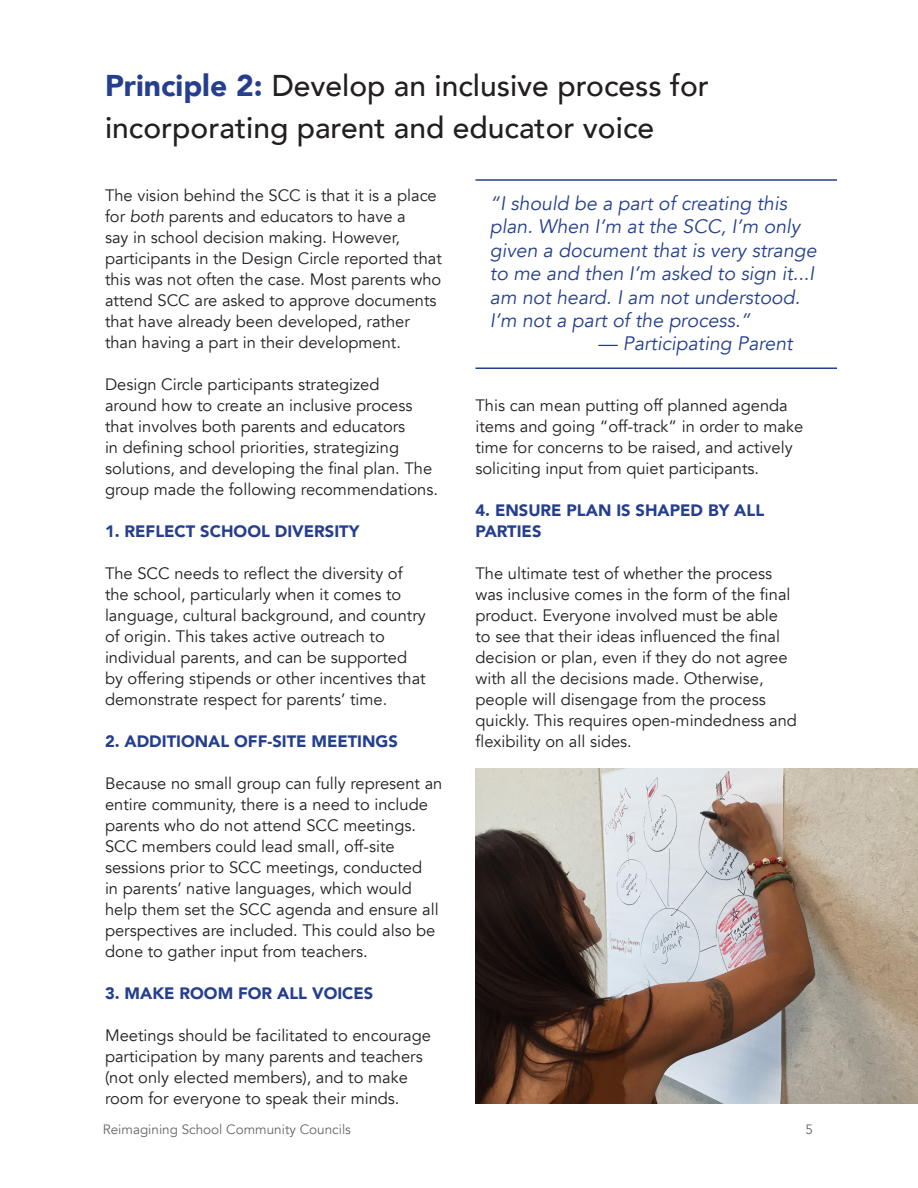
<style>
.page{position:relative;width:918px;height:1188px;background:#fff}
.page>*{position:absolute;margin:0;border:0;box-sizing:border-box;transform-origin:0 0}
.t1{font:500 30px/42px "Avenir";color:#231f20}
.t2{font:italic 19.5px/23.4px "Avenir";color:#253f8e}
.t3{font:16.5px/21px "Avenir";color:#231f20}
.t4{font:900 16.5px/21px "Avenir";color:#253f8e}
.t5{font:13.5px "Avenir";color:#696768}
.s1{font-weight:900;color:#253f8e}
.s2{font-style:italic}
</style>
<div class="page">
<img style="left:476px;top:768px;width:442px;height:336px">
<hr style="left:476px;top:179px;width:361px;height:2px;background:#253f8e">
<hr style="left:476px;top:368px;width:361px;height:1px;background:#253f8e">
<p class="t1" style="left:105px;top:63px;width:606px"><span class="s1">Principle 2:</span> Develop an inclusive process for incorporating parent and educator voice</p>
<p class="t3" style="left:105px;top:185px;width:338px">The vision behind the SCC is that it is a place for <span class="s2">both</span> parents and educators to have a<br>say in school decision making. However, participants in the Design Circle reported that this was not often the case. Most parents who attend SCC are asked to approve documents that have already been developed, rather than having a part in their development.</p>
<p class="t3" style="left:105px;top:374px;width:335px">Design Circle participants strategized<br>around how to create an inclusive process that involves both parents and educators<br>in defining school priorities, strategizing solutions, and developing the final plan. The group made the following recommendations.</p>
<p class="t4" style="left:105px;top:520px;width:256px">1. REFLECT SCHOOL DIVERSITY</p>
<p class="t3" style="left:105px;top:563px;width:322px">The SCC needs to reflect the diversity of the school, particularly when it comes to language, cultural background, and country of origin. This takes active outreach to individual parents, and can be supported by offering stipends or other incentives that demonstrate respect for parents’ time.</p>
<p class="t4" style="left:105px;top:730px;width:294px">2. ADDITIONAL OFF-SITE MEETINGS</p>
<p class="t3" style="left:105px;top:773px;width:339px">Because no small group can fully represent an entire community, there is a need to include parents who do not attend SCC meetings.<br>SCC members could lead small, off-site sessions prior to SCC meetings, conducted<br>in parents’ native languages, which would help them set the SCC agenda and ensure all perspectives are included. This could also be done to gather input from teachers.</p>
<p class="t4" style="left:105px;top:982px;width:270px">3. MAKE ROOM FOR ALL VOICES</p>
<p class="t3" style="left:105px;top:1025px;width:328px">Meetings should be facilitated to encourage participation by many parents and teachers (not only elected members), and to make room for everyone to speak their minds.</p>
<p class="t2" style="left:490px;top:192px;width:328px">“I should be a part of creating this plan. When I’m at the SCC, I’m only given a document that is very strange to me and then I’m asked to sign it...I am not heard. I am not understood.<br>I’m not a part of the process.”</p>
<p class="t2" style="left:598px;top:332px;width:196px">— Participating Parent</p>
<p class="t3" style="left:476px;top:395px;width:329px">This can mean putting off planned agenda items and going “off-track” in order to make time for concerns to be raised, and actively soliciting input from quiet participants.</p>
<p class="t4" style="left:476px;top:499px;width:290px">4. ENSURE PLAN IS SHAPED BY ALL<br>PARTIES</p>
<p class="t3" style="left:476px;top:563px;width:323px">The ultimate test of whether the process was inclusive comes in the form of the final product. Everyone involved must be able to see that their ideas influenced the final decision or plan, even if they do not agree with all the decisions made. Otherwise, people will disengage from the process quickly. This requires open-mindedness and flexibility on all sides.</p>
<p class="t5" style="left:103px;top:1121px;width:250px">Reimagining School Community Councils</p>
<p class="t5" style="left:805px;top:1121px;width:9px">5</p>
</div>
